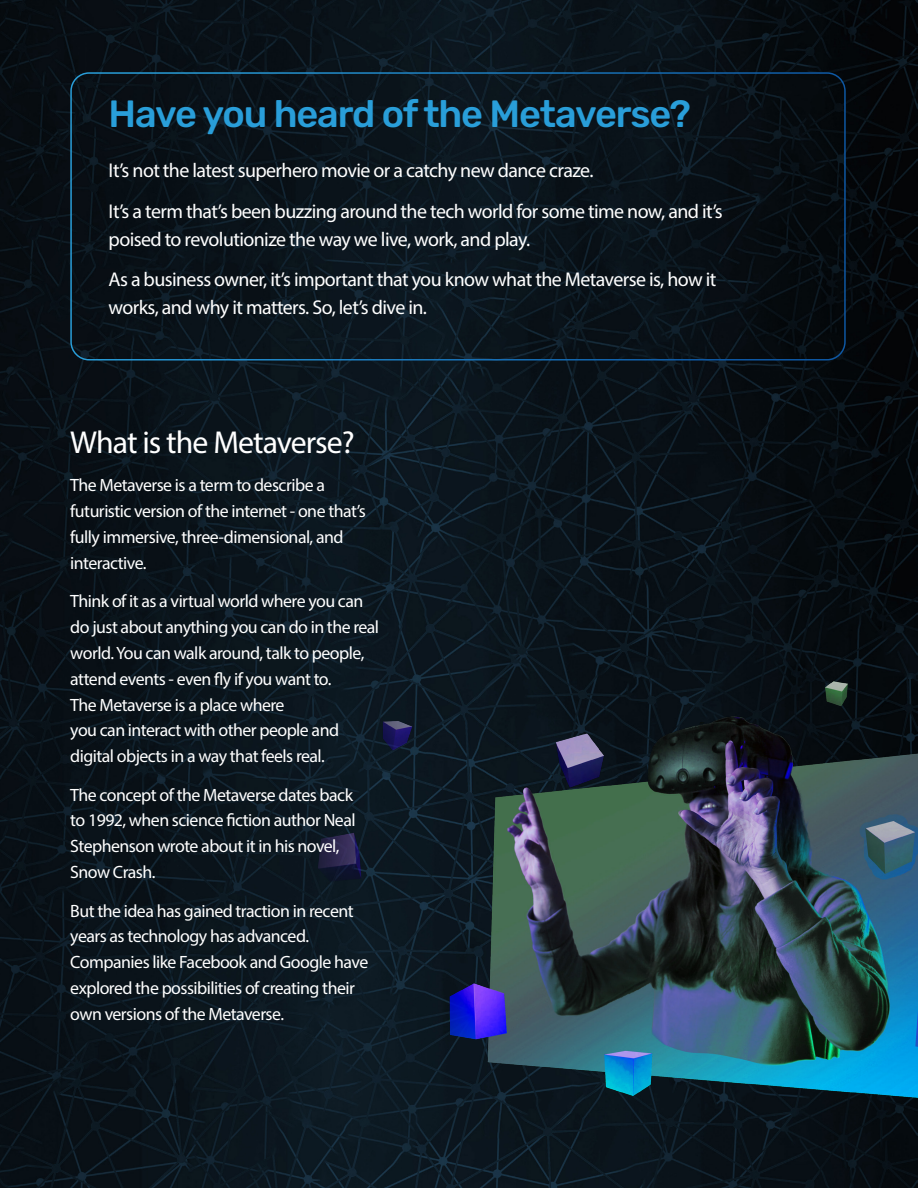
<style>
.page{position:relative;width:918px;height:1188px;background:#fff}
.page>*{position:absolute;margin:0;border:0;box-sizing:border-box;transform-origin:0 0}
.t1{font:500 37.95px "Rubik";letter-spacing:-.03em;color:#299ed9}
.t2{font:31.8px "Myriad Pro";letter-spacing:-.03em;color:#fff}
.t3{font:19.95px/27.9px "Myriad Pro";letter-spacing:-.03em;color:#fff}
.t4{font:17.85px/25.8px "Myriad Pro";letter-spacing:-.03em;color:#fff}
</style>
<div class="page">
<img style="left:0;top:0;width:918px;height:1188px">
<div style="left:70px;top:72px;width:776px;height:289px;border:2px solid #fff;border-radius:18px"></div>
<img style="left:279px;top:668px;width:639px;height:450px">
<p class="t1" style="left:109px;top:92px;width:584px">Have you heard of the Metaverse?</p>
<p class="t3" style="left:109px;top:156px;width:486px">It’s not the latest superhero movie or a catchy new dance craze.</p>
<p class="t3" style="left:109px;top:197px;width:616px">It’s a term that’s been buzzing around the tech world for some time now, and it’s poised to revolutionize the way we live, work, and play.</p>
<p class="t3" style="left:109px;top:265px;width:609px">As a business owner, it’s important that you know what the Metaverse is, how it works, and why it matters. So, let’s dive in.</p>
<p class="t2" style="left:70px;top:423px;width:286px">What is the Metaverse?</p>
<p class="t4" style="left:70px;top:472px;width:297px">The Metaverse is a term to describe a futuristic version of the internet - one that’s fully immersive, three-dimensional, and interactive.</p>
<p class="t4" style="left:70px;top:588px;width:310px">Think of it as a virtual world where you can do just about anything you can do in the real world. You can walk around, talk to people, attend events - even fly if you want to.<br>The Metaverse is a place where<br>you can interact with other people and digital objects in a way that feels real.</p>
<p class="t4" style="left:70px;top:782px;width:287px">The concept of the Metaverse dates back to 1992, when science fiction author Neal<br>Stephenson wrote about it in his novel,<br>Snow Crash.</p>
<p class="t4" style="left:70px;top:897px;width:300px">But the idea has gained traction in recent years as technology has advanced.<br>Companies like Facebook and Google have explored the possibilities of creating their own versions of the Metaverse.</p>
</div>
